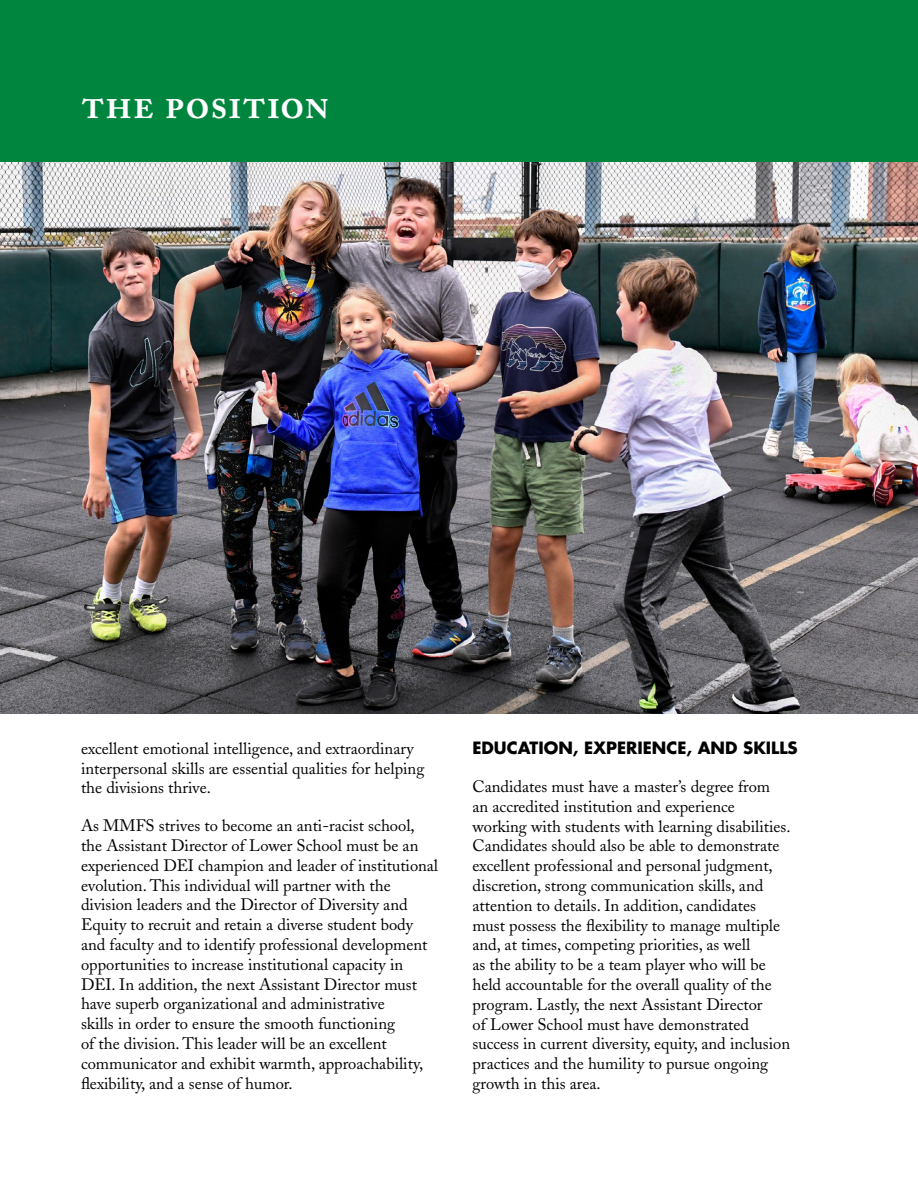
<style>
.page{position:relative;width:918px;height:1188px;background:#fff}
.page>*{position:absolute;margin:0;border:0;box-sizing:border-box;transform-origin:0 0}
.t1{font:42px "Adobe Caslon Semibold SC";letter-spacing:.01em;color:#fff}
.t2{font:16.5px/19.8px "Adobe Caslon";color:#000}
.t3{font:700 16.5px "Futura";color:#000}
</style>
<div class="page">
<div style="left:0;top:0;width:918px;height:162px;background:#00853f"></div>
<img style="left:0;top:162px;width:918px;height:552px">
<h1 class="t1" style="left:81px;top:79px;width:250px">the position</h1>
<p class="t2" style="left:81px;top:738px;width:345px">excellent emotional intelligence, and extraordinary interpersonal skills are essential qualities for helping the divisions thrive.</p>
<p class="t2" style="left:81px;top:816px;width:359px">As MMFS strives to become an anti-racist school, the Assistant Director of Lower School must be an experienced DEI champion and leader of institutional evolution. This individual will partner with the division leaders and the Director of Diversity and Equity to recruit and retain a diverse student body and faculty and to identify professional development opportunities to increase institutional capacity in DEI. In addition, the next Assistant Director must have superb organizational and administrative<br>skills in order to ensure the smooth functioning<br>of the division. This leader will be an excellent communicator and exhibit warmth, approachability, flexibility, and a sense of humor.</p>
<p class="t3" style="left:472px;top:737px;width:327px">EDUCATION, EXPERIENCE, AND SKILLS</p>
<p class="t2" style="left:472px;top:777px;width:320px">Candidates must have a master’s degree from<br>an accredited institution and experience working with students with learning disabilities.<br>Candidates should also be able to demonstrate excellent professional and personal judgment, discretion, strong communication skills, and attention to details. In addition, candidates must possess the flexibility to manage multiple and, at times, competing priorities, as well<br>as the ability to be a team player who will be held accountable for the overall quality of the program. Lastly, the next Assistant Director<br>of Lower School must have demonstrated success in current diversity, equity, and inclusion practices and the humility to pursue ongoing growth in this area.</p>
</div>
